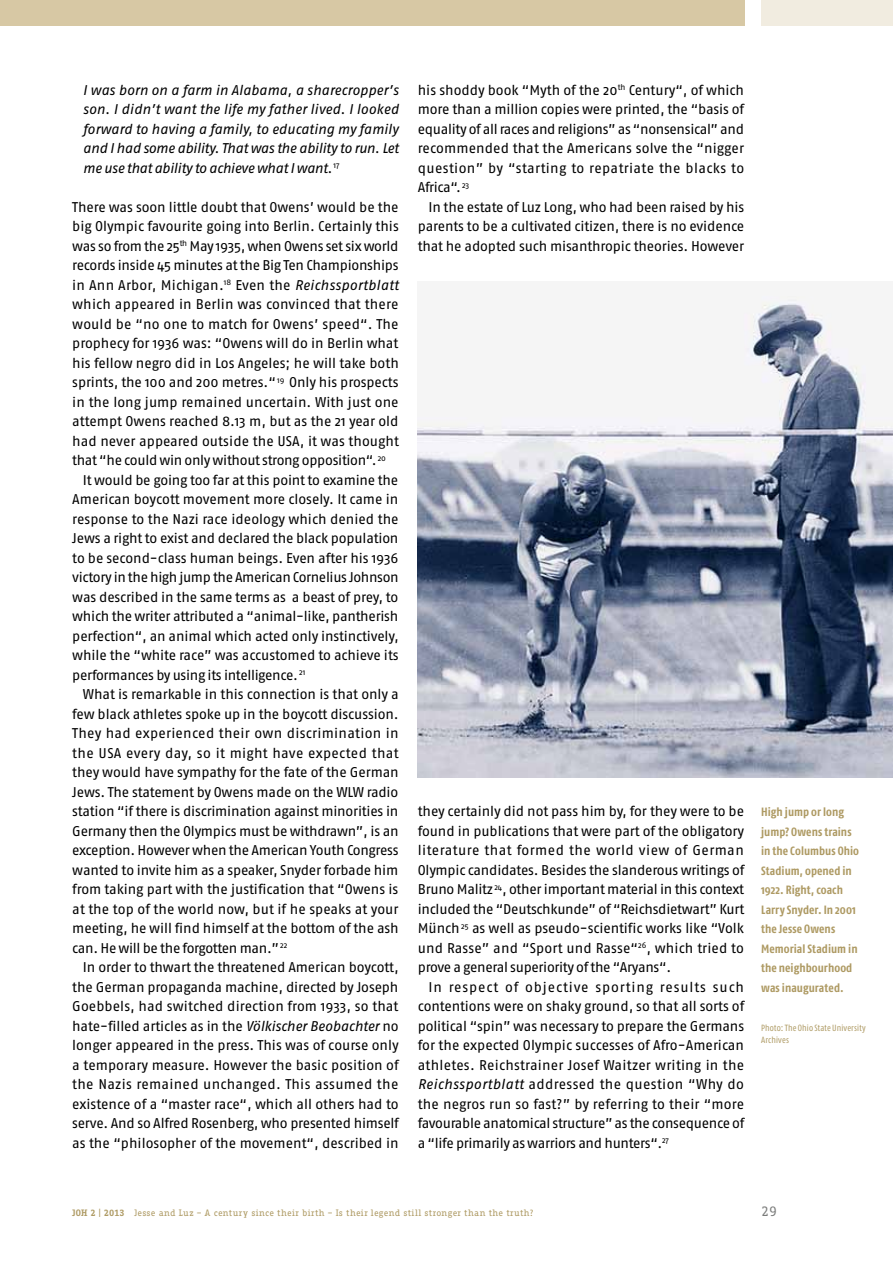
<style>
.page{position:relative;width:893px;height:1263px;background:#fff}
.page>*{position:absolute;margin:0;border:0;box-sizing:border-box;transform-origin:0 0}
.t1{font:14.1px/19.5px "Fago No";letter-spacing:-.01em;color:#000;text-align:justify}
.t2{font:italic 14.1px/19.5px "Fago No";letter-spacing:-.025em;color:#000;text-align:justify}
.t3{font:14.1px "Fago No";letter-spacing:.015em;color:#000}
.t4{font:14.1px "Fago No";letter-spacing:.02em;color:#000}
.t5{font:14.1px "Fago No";letter-spacing:.01em;color:#000}
.t6{font:13.5px "Fago Office Serif";color:#7a7b7a}
.t7{font:700 12px/19.5px "Fago Co";letter-spacing:.005em;color:#ae9a63}
.t8{font:9px "Fago Office Serif";letter-spacing:.03em;color:#ae9a63}
.t9{font:9px/12px "Fago Co";letter-spacing:.015em;color:#ae9a63}
.s1{font-style:italic}
.s2{font-weight:700}
</style>
<div class="page">
<div style="left:0;top:0;width:744px;height:26px;background:#d7c8a4"></div>
<div style="left:761px;top:0;width:132px;height:26px;background:#f1ece0"></div>
<img style="left:417px;top:296px;width:476px;height:481px">
<p class="t2" style="left:83px;top:80px;width:317px">I was born on a farm in Alabama, a sharecropper’s son. I didn’t want the life my father lived. I looked forward to having a family, to educating my family and I had some ability. That was the ability to run. Let me use that ability to achieve what I want. <sup>17</sup></p>
<p class="t1" style="left:72px;top:197px;width:328px">There was soon little doubt that Owens’ would be the</p>
<p class="t1" style="left:72px;top:216px;width:328px">big Olympic favourite going into Berlin. Certainly this</p>
<p class="t1" style="left:72px;top:236px;width:328px">was so from the 25<sup>th</sup> May 1935, when Owens set six world</p>
<p class="t1" style="left:72px;top:255px;width:328px">records inside 45 minutes at the Big Ten Championships</p>
<p class="t3" style="left:72px;top:277px;width:328px">in Ann Arbor, Michigan.<sup>18</sup> Even the <span class="s1">Reichssportblatt</span></p>
<p class="t1" style="left:72px;top:294px;width:328px">which appeared in Berlin was convinced that there</p>
<p class="t5" style="left:72px;top:316px;width:328px">would be “no one to match for Owens’ speed“. The</p>
<p class="t1" style="left:72px;top:333px;width:328px">prophecy for 1936 was: “Owens will do in Berlin what</p>
<p class="t1" style="left:72px;top:353px;width:328px">his fellow negro did in Los Angeles; he will take both</p>
<p class="t1" style="left:72px;top:372px;width:328px">sprints, the 100 and 200 metres.“ <sup>19</sup> Only his prospects</p>
<p class="t1" style="left:72px;top:392px;width:328px">in the long jump remained uncertain. With just one</p>
<p class="t1" style="left:72px;top:411px;width:328px">attempt Owens reached 8.13 m, but as the 21 year old</p>
<p class="t1" style="left:72px;top:431px;width:328px">had never appeared outside the USA, it was thought</p>
<p class="t1" style="left:72px;top:450px;width:315px">that “he could win only without strong opposition“. <sup>20</sup></p>
<p class="t1" style="left:83px;top:470px;width:317px">It would be going too far at this point to examine the</p>
<p class="t1" style="left:72px;top:489px;width:328px">American boycott movement more closely. It came in</p>
<p class="t1" style="left:72px;top:509px;width:328px">response to the Nazi race ideology which denied the</p>
<p class="t1" style="left:72px;top:528px;width:328px">Jews a right to exist and declared the black population</p>
<p class="t1" style="left:72px;top:548px;width:328px">to be second-class human beings. Even after his 1936</p>
<p class="t1" style="left:72px;top:567px;width:328px">victory in the high jump the American Cornelius Johnson</p>
<p class="t1" style="left:72px;top:587px;width:328px">was described in the same terms as a beast of prey, to</p>
<p class="t1" style="left:72px;top:607px;width:328px">which the writer attributed a “animal-like, pantherish</p>
<p class="t1" style="left:72px;top:626px;width:328px">perfection“, an animal which acted only instinctively,</p>
<p class="t1" style="left:72px;top:646px;width:328px">while the “white race” was accustomed to achieve its</p>
<p class="t1" style="left:72px;top:665px;width:235px">performances by using its intelligence. <sup>21</sup></p>
<p class="t1" style="left:83px;top:684px;width:317px">What is remarkable in this connection is that only a</p>
<p class="t1" style="left:72px;top:704px;width:328px">few black athletes spoke up in the boycott discussion.</p>
<p class="t3" style="left:72px;top:725px;width:328px">They had experienced their own discrimination in</p>
<p class="t4" style="left:72px;top:745px;width:328px">the USA every day, so it might have expected that</p>
<p class="t1" style="left:72px;top:762px;width:328px">they would have sympathy for the fate of the German</p>
<p class="t1" style="left:72px;top:782px;width:328px">Jews. The statement by Owens made on the WLW radio</p>
<p class="t1" style="left:72px;top:802px;width:328px">station “if there is discrimination against minorities in</p>
<p class="t1" style="left:72px;top:821px;width:328px">Germany then the Olympics must be withdrawn”, is an</p>
<p class="t1" style="left:72px;top:841px;width:328px">exception. However when the American Youth Congress</p>
<p class="t1" style="left:72px;top:860px;width:328px">wanted to invite him as a speaker, Snyder forbade him</p>
<p class="t1" style="left:72px;top:880px;width:328px">from taking part with the justification that “Owens is</p>
<p class="t1" style="left:72px;top:899px;width:328px">at the top of the world now, but if he speaks at your</p>
<p class="t1" style="left:72px;top:919px;width:328px">meeting, he will find himself at the bottom of the ash</p>
<p class="t1" style="left:72px;top:938px;width:217px">can. He will be the forgotten man.” <sup>22</sup></p>
<p class="t1" style="left:83px;top:957px;width:317px">In order to thwart the threatened American boycott,</p>
<p class="t1" style="left:72px;top:977px;width:328px">the German propaganda machine, directed by Joseph</p>
<p class="t1" style="left:72px;top:996px;width:328px">Goebbels, had switched direction from 1933, so that</p>
<p class="t1" style="left:72px;top:1016px;width:328px">hate-filled articles as in the <span class="s1">Völkischer Beobachter</span> no</p>
<p class="t1" style="left:72px;top:1035px;width:328px">longer appeared in the press. This was of course only</p>
<p class="t1" style="left:72px;top:1055px;width:328px">a temporary measure. However the basic position of</p>
<p class="t4" style="left:72px;top:1076px;width:328px">the Nazis remained unchanged. This assumed the</p>
<p class="t1" style="left:72px;top:1094px;width:328px">existence of a “master race“, which all others had to</p>
<p class="t1" style="left:72px;top:1114px;width:328px">serve. And so Alfred Rosenberg, who presented himself</p>
<p class="t1" style="left:72px;top:1133px;width:328px">as the “philosopher of the movement“, described in</p>
<p class="t1" style="left:418px;top:80px;width:328px">his shoddy book “Myth of the 20<sup>th</sup> Century“, of which more than a million copies were printed, the “basis of equality of all races and religions” as -“nonsensical” and recommended that the Americans solve the “nigger question” by “starting to repatriate the blacks to Africa“. <sup>23</sup></p>
<p class="t1" style="left:418px;top:197px;width:328px;text-indent:11px">In the estate of Luz Long, who had been raised by his parents to be a cultivated citizen, there is no evidence that he adopted such misanthropic theories. However</p>
<p class="t1" style="left:418px;top:801px;width:328px">they certainly did not pass him by, for they were to be found in publications that were part of the obligatory literature that formed the world view of German Olympic candidates. Besides the slanderous writings of Bruno Malitz <sup>24</sup>, other important material in this context included the “Deutschkunde” of “Reichsdietwart” Kurt Münch <sup>25</sup> as well as pseudo-scientific works like “Volk und Rasse” and “Sport und Rasse“<sup>26</sup>, which tried to prove a general superiority of the “Aryans“.</p>
<p class="t1" style="left:418px;top:977px;width:328px;text-indent:11px">In respect of objective sporting results such contentions were on shaky ground, so that all sorts of political “spin” was necessary to prepare the -Germans for the expected Olympic successes of Afro-American athletes. Reichstrainer Josef Waitzer writing in the <span class="s1">Reichssportblatt</span> addressed the question “Why do the negros run so fast?” by referring to their “more favourable anatomical structure” as the consequence of a “life primarily as warriors and hunters“.<sup>27</sup></p>
<p class="t7" style="left:761px;top:802px;width:99px">High jump or long jump? Owens trains in the Columbus Ohio<br>Stadium, opened in<br>1922. Right, coach<br>Larry Snyder. In 2001 the Jesse Owens<br>Memorial Stadium in the neighbourhood was inaugurated.</p>
<p class="t9" style="left:761px;top:1022px;width:106px">Photo: The Ohio State University<br>Archives</p>
<p class="t8" style="left:72px;top:1208px;width:463px"><span class="s2">JOH 2</span> | <span class="s2">2013</span> Jesse and Luz – A century since their birth – Is their legend still stronger than the truth?</p>
<p class="t6" style="left:761px;top:1204px;width:17px">29</p>
</div>
